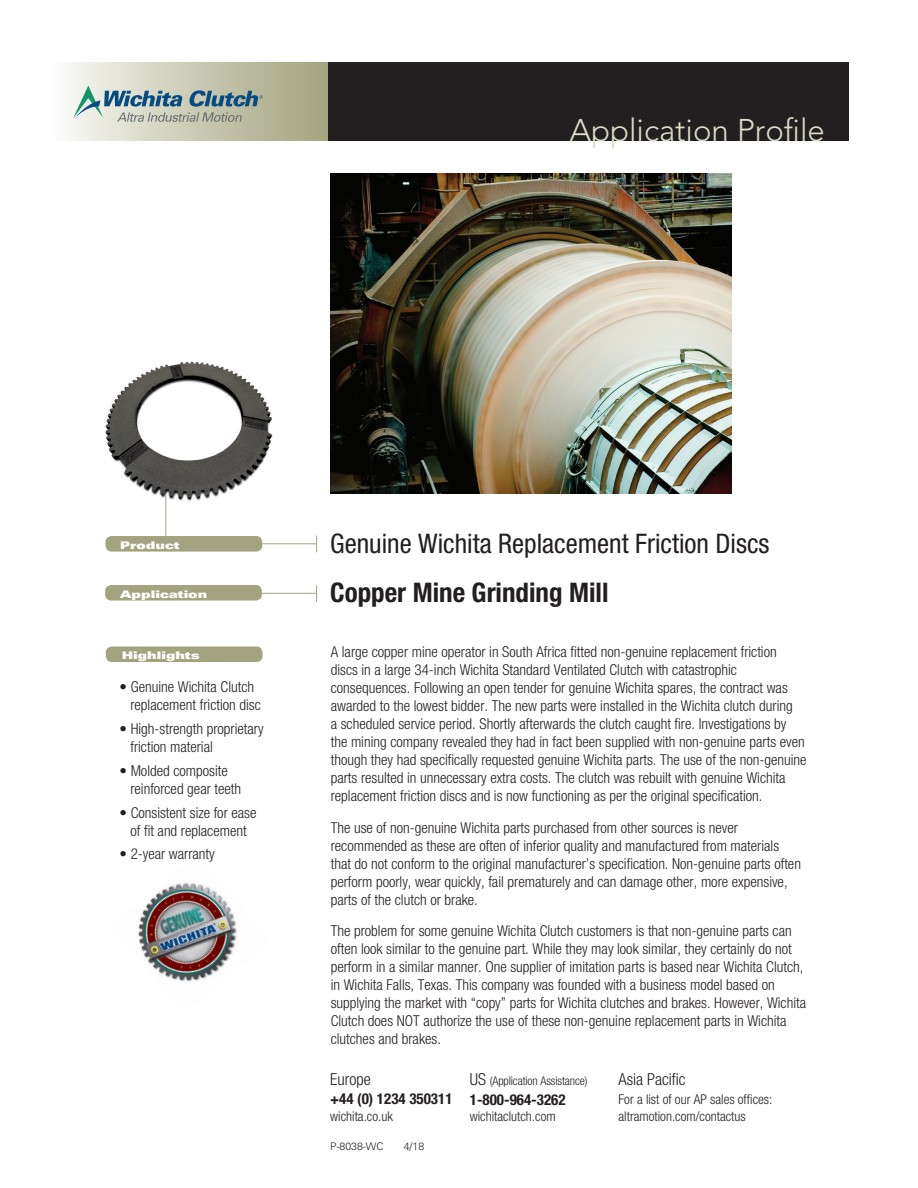
<style>
.page{position:relative;width:918px;height:1188px;background:#fff}
.page>*{position:absolute;margin:0;border:0;box-sizing:border-box;transform-origin:0 0}
.t1{font:300 31.2px "Avenir LT Std";color:#dbdec7}
.t2{font:condensed 27px "Helvetica Neue LT Std";color:#231f20}
.t3{font:700 condensed 27px "Helvetica Neue LT Std";color:#231f20}
.t4{font:300 condensed 16.5px "Helvetica Neue LT Std";color:#231f20}
.t5{font:300 condensed 15px/18px "Helvetica Neue LT Std";color:#231f20}
.t6{font:700 condensed 15px "Helvetica Neue LT Std";color:#231f20}
.t7{font:300 condensed 13.5px/16.5px "Helvetica Neue LT Std";color:#231f20}
.t8{font:300 condensed 12px "Helvetica Neue LT Std";letter-spacing:-.01em;color:#231f20}
.t9{font:10.5px "Univers LT Std X Black Ex";color:#fff}
.t10{font:300 10.5px "Univers LT Std";color:#231f20}
.s1{font-size:16.5px}
</style>
<div class="page">
<img style="left:138px;top:882px;width:99px;height:100px">
<div style="left:105px;top:585px;width:157px;height:16px;background:#a4a380;border-radius:6px"></div>
<hr style="left:239px;top:543px;width:78px;height:1px;background:#a4a380">
<svg style="left:316px;top:536px;width:1px;height:16px"></svg>
<svg style="left:316px;top:585px;width:1px;height:17px"></svg>
<hr style="left:239px;top:593px;width:78px;height:1px;background:#a4a380">
<img style="left:331px;top:174px;width:400px;height:320px">
<div style="left:106px;top:646px;width:157px;height:16px;background:#a4a380;border-radius:6px"></div>
<div style="left:52px;top:62px;width:277px;height:79px;background:linear-gradient(to right,#fafaf7,#a1a07b)"></div>
<div style="left:329px;top:62px;width:520px;height:79px;background:#231f20"></div>
<div style="left:106px;top:536px;width:156px;height:16px;background:#a4a380;border-radius:6px"></div>
<img style="left:105px;top:361px;width:168px;height:144px">
<hr style="left:165px;top:494px;width:1px;height:42px;background:#a4a380">
<svg style="left:73px;top:86px;width:190px;height:36px;background:#a1b2af"></svg>
<h1 class="t1" style="left:570px;top:112px;width:257px">Application Profile</h1>
<p class="t9" style="left:120px;top:539px;width:61px">Product</p>
<p class="t9" style="left:120px;top:588px;width:89px">Application</p>
<p class="t9" style="left:122px;top:649px;width:80px">Highlights</p>
<p class="t5" style="left:130px;top:678px;width:132px;text-indent:-11px">• Genuine Wichita Clutch replacement friction disc</p>
<p class="t5" style="left:130px;top:719px;width:135px;text-indent:-11px">• High-strength proprietary friction material</p>
<p class="t5" style="left:130px;top:761px;width:112px;text-indent:-11px">• Molded composite reinforced gear teeth</p>
<p class="t5" style="left:120px;top:803px;width:138px;text-align:center">• Consistent size for ease of fit and replacement</p>
<p class="t5" style="left:120px;top:845px;width:97px">• 2-year warranty</p>
<h2 class="t2" style="left:330px;top:528px;width:441px">Genuine Wichita Replacement Friction Discs</h2>
<h2 class="t3" style="left:330px;top:576px;width:280px">Copper Mine Grinding Mill</h2>
<p class="t5" style="left:331px;top:643px;width:477px">A large copper mine operator in South Africa fitted non-genuine replacement friction discs in a large 34-inch Wichita Standard Ventilated Clutch with catastrophic consequences. Following an open tender for genuine Wichita spares, the contract was awarded to the lowest bidder. The new parts were installed in the Wichita clutch during<br>a scheduled service period. Shortly afterwards the clutch caught fire. Investigations by the mining company revealed they had in fact been supplied with non-genuine parts even though they had specifically requested genuine Wichita parts. The use of the non-genuine parts resulted in unnecessary extra costs. The clutch was rebuilt with genuine Wichita replacement friction discs and is now functioning as per the original specification.</p>
<p class="t5" style="left:331px;top:818px;width:472px">The use of non-genuine Wichita parts purchased from other sources is never recommended as these are often of inferior quality and manufactured from materials that do not conform to the original manufacturer’s specification. Non-genuine parts often perform poorly, wear quickly, fail prematurely and can damage other, more expensive, parts of the clutch or brake.</p>
<p class="t5" style="left:331px;top:922px;width:477px">The problem for some genuine Wichita Clutch customers is that non-genuine parts can often look similar to the genuine part. While they may look similar, they certainly do not perform in a similar manner. One supplier of imitation parts is based near Wichita Clutch, in Wichita Falls, Texas. This company was founded with a business model based on supplying the market with “copy” parts for Wichita clutches and brakes. However, Wichita Clutch does NOT authorize the use of these non-genuine replacement parts in Wichita clutches and brakes.</p>
<p class="t4" style="left:330px;top:1070px;width:42px">Europe</p>
<p class="t6" style="left:330px;top:1090px;width:124px">+44 (0) 1234 350311</p>
<p class="t7" style="left:330px;top:1108px;width:64px">wichita.co.uk</p>
<p class="t10" style="left:330px;top:1140px;width:55px">P-8038-WC</p>
<p class="t10" style="left:404px;top:1140px;width:22px">4/18</p>
<p class="t8" style="left:470px;top:1074px;width:119px"><span class="s1">US</span> (Application Assistance)</p>
<p class="t6" style="left:470px;top:1090px;width:97px">1-800-964-3262</p>
<p class="t7" style="left:470px;top:1108px;width:87px">wichitaclutch.com</p>
<p class="t4" style="left:619px;top:1070px;width:69px">Asia Pacific</p>
<p class="t7" style="left:619px;top:1091px;width:155px">For a list of our AP sales offices: altramotion.com/contactus</p>
</div>
